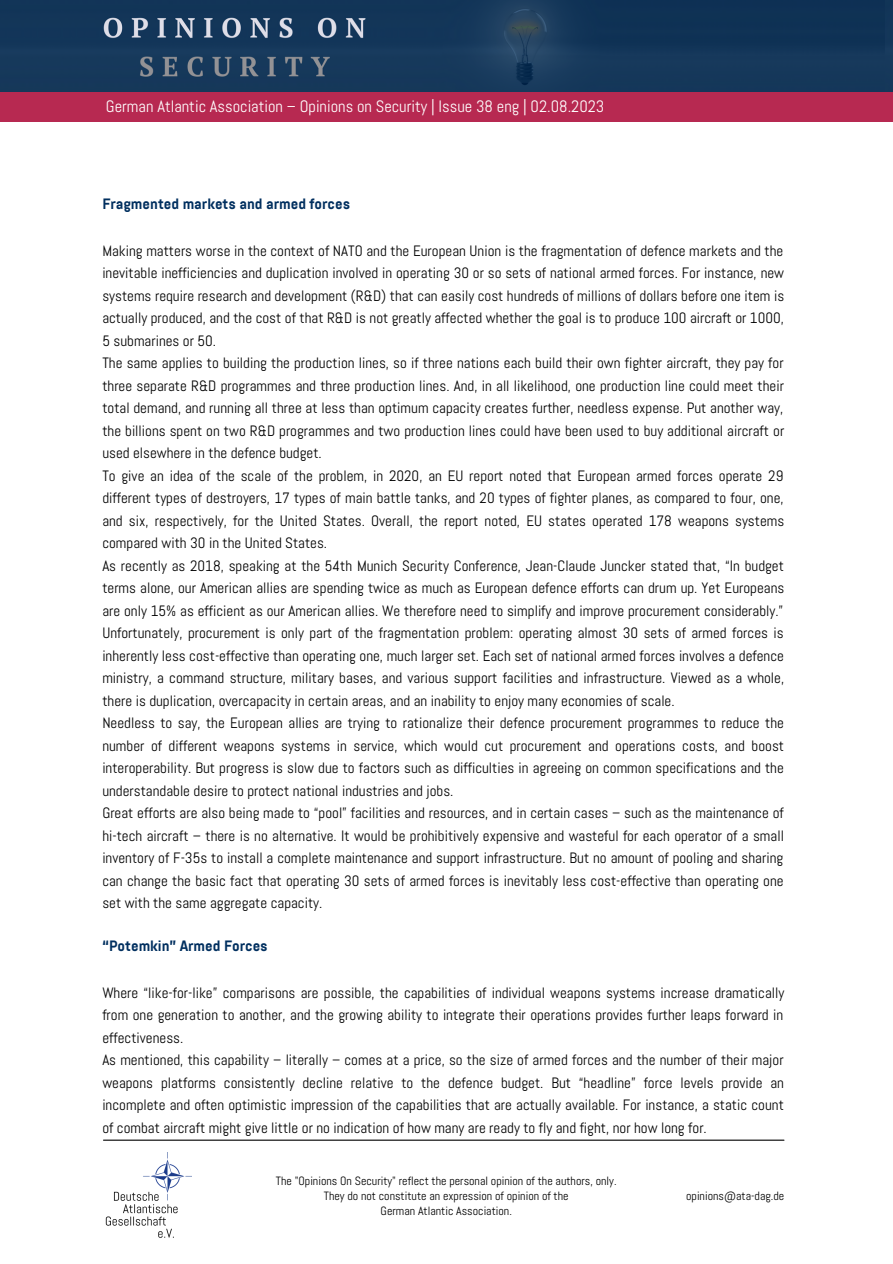
<style>
.page{position:relative;width:893px;height:1264px;background:#fff}
.page>*{position:absolute;margin:0;border:0;box-sizing:border-box;transform-origin:0 0}
.t1{font:16.5px "Abel";color:#fff}
.t2{font:15px/22.5px "Abel";color:#000;text-align:justify}
.t3{font:700 15px "Abel Pro";color:#002f5f}
.t4{font:12px/15px "Abel";color:#000;text-align:center}
</style>
<div class="page">
<img style="left:884px;top:0;width:8px;height:92px">
<img style="left:0;top:0;width:884px;height:92px">
<div style="left:0;top:92px;width:892px;height:30px;background:#b72951"></div>
<img style="left:105px;top:1152px;width:86px;height:86px">
<hr style="left:103px;top:1139px;width:681px;height:1px;background:#000">
<p class="t1" style="left:106px;top:95px;width:500px">German Atlantic Association – Opinions on Security | Issue 38 eng | 02.08.2023</p>
<p class="t3" style="left:102px;top:197px;width:249px">Fragmented markets and armed forces</p>
<p class="t2" style="left:102px;top:239px;width:683px">Making matters worse in the context of NATO and the European Union is the fragmentation of defence markets and the inevitable inefficiencies and duplication involved in operating 30 or so sets of national armed forces. For instance, new systems require research and development (R&amp;D) that can easily cost hundreds of millions of dollars before one item is actually produced, and the cost of that R&amp;D is not greatly affected whether the goal is to produce 100 aircraft or 1000, 5 submarines or 50.</p>
<p class="t2" style="left:102px;top:352px;width:683px">The same applies to building the production lines, so if three nations each build their own fighter aircraft, they pay for three separate R&amp;D programmes and three production lines. And, in all likelihood, one production line could meet their total demand, and running all three at less than optimum capacity creates further, needless expense. Put another way, the billions spent on two R&amp;D programmes and two production lines could have been used to buy additional aircraft or used elsewhere in the defence budget.</p>
<p class="t2" style="left:102px;top:464px;width:683px">To give an idea of the scale of the problem, in 2020, an EU report noted that European armed forces operate 29 different types of destroyers, 17 types of main battle tanks, and 20 types of fighter planes, as compared to four, one, and six, respectively, for the United States. Overall, the report noted, EU states operated 178 weapons systems compared with 30 in the United States.</p>
<p class="t2" style="left:102px;top:554px;width:683px">As recently as 2018, speaking at the 54th Munich Security Conference, Jean-Claude Juncker stated that, “In budget terms alone, our American allies are spending twice as much as European defence efforts can drum up. Yet Europeans are only 15% as efficient as our American allies. We therefore need to simplify and improve procurement considerably.” Unfortunately, procurement is only part of the fragmentation problem: operating almost 30 sets of armed forces is inherently less cost-effective than operating one, much larger set. Each set of national armed forces involves a defence ministry, a command structure, military bases, and various support facilities and infrastructure. Viewed as a whole, there is duplication, overcapacity in certain areas, and an inability to enjoy many economies of scale.</p>
<p class="t2" style="left:102px;top:711px;width:683px">Needless to say, the European allies are trying to rationalize their defence procurement programmes to reduce the number of different weapons systems in service, which would cut procurement and operations costs, and boost interoperability. But progress is slow due to factors such as difficulties in agreeing on common specifications and the understandable desire to protect national industries and jobs.</p>
<p class="t2" style="left:102px;top:801px;width:683px">Great efforts are also being made to “pool” facilities and resources, and in certain cases – such as the maintenance of hi-tech aircraft – there is no alternative. It would be prohibitively expensive and wasteful for each operator of a small inventory of F-35s to install a complete maintenance and support infrastructure. But no amount of pooling and sharing can change the basic fact that operating 30 sets of armed forces is inevitably less cost-effective than operating one set with the same aggregate capacity.</p>
<p class="t3" style="left:102px;top:939px;width:167px">“Potemkin” Armed Forces</p>
<p class="t2" style="left:102px;top:981px;width:683px">Where “like-for-like” comparisons are possible, the capabilities of individual weapons systems increase dramatically from one generation to another, and the growing ability to integrate their operations provides further leaps forward in effectiveness.</p>
<p class="t2" style="left:102px;top:1049px;width:683px">As mentioned, this capability – literally – comes at a price, so the size of armed forces and the number of their major weapons platforms consistently decline relative to the defence budget. But “headline” force levels provide an incomplete and often optimistic impression of the capabilities that are actually available. For instance, a static count of combat aircraft might give little or no indication of how many are ready to fly and fight, nor how long for.</p>
<p class="t4" style="left:276px;top:1173px;width:342px">The "Opinions On Security" reflect the personal opinion of the authors, only.<br>They do not constitute an expression of opinion of the</p>
<p class="t4" style="left:380px;top:1203px;width:133px">German Atlantic Association.</p>
<p class="t4" style="left:686px;top:1188px;width:100px">opinions@ata-dag.de</p>
</div>
